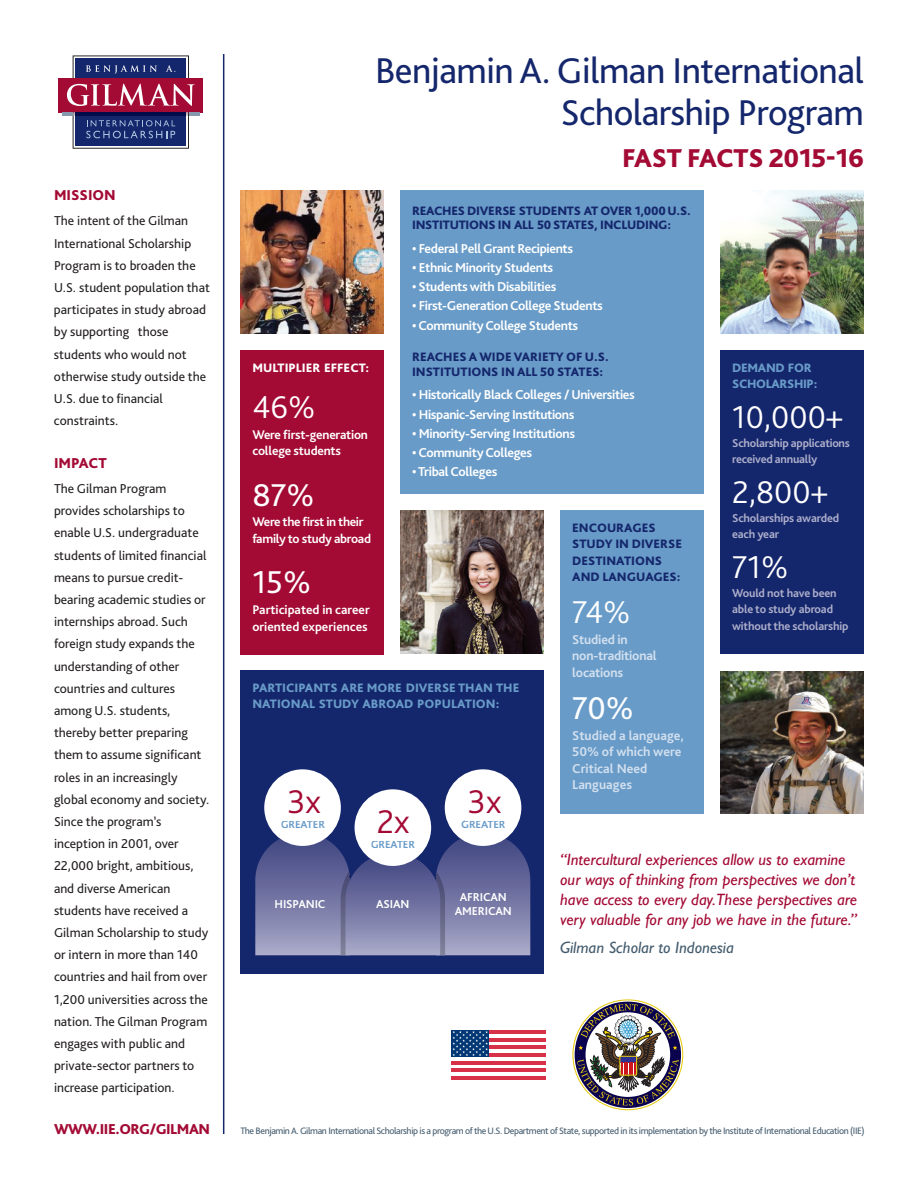
<style>
.page{position:relative;width:918px;height:1188px;background:#fff}
.page>*{position:absolute;margin:0;border:0;box-sizing:border-box;transform-origin:0 0}
.t1{font:37.5px/42px "Bliss Pro";letter-spacing:-.015em;color:#15276c;text-align:right}
.t2{font:300 34.5px "Bliss Pro";color:#a30a34}
.t3{font:300 33px "Bliss Pro";color:#fff}
.t4{font:33px "Bliss Pro";color:#fff}
.t5{font:800 27px "Bliss Pro";letter-spacing:-.01em;color:#a30a34}
.t6{font:italic 16.5px/19.8px "Gill Sans";color:#a30a34}
.t7{font:italic 16.5px "Gill Sans";color:#435b6d}
.t8{font:800 15px "Bliss Pro";letter-spacing:-.03em;color:#a30a34}
.t9{font:800 15px "Bliss Pro";color:#a30a34}
.t10{font:13.5px/22.2px "Bliss Pro";color:#231f20}
.t11{font:700 13.5px "Bliss Pro";letter-spacing:-.025em;color:#fff}
.t12{font:700 13.5px/16.5px "Bliss Pro";color:#d3e0ef}
.t13{font:700 13.2px/16.5px "Bliss Pro";letter-spacing:-.015em;color:#fff}
.t14{font:800 12.75px/16.5px "Bliss Pro";color:#15276c}
.t15{font:800 12.75px/14.7px "Bliss Pro";letter-spacing:-.02em;color:#15276c}
.t16{font:800 12.75px/16.5px "Bliss Pro";color:#689bc8}
.t17{font:800 12.75px/16.5px "Bliss Pro";letter-spacing:-.025em;color:#689bc8}
.t18{font:800 12.75px "Bliss Pro";color:#fff}
.t19{font:700 12px/16.5px "Bliss Pro";letter-spacing:-.015em;color:#aeafcc}
.t20{font:700 12px "Bliss Pro";letter-spacing:-.01em;color:#fff}
.t21{font:700 11.25px "Bliss Pro";letter-spacing:-.01em;color:#689bc8}
.t22{font:9.75px "Bliss Pro";letter-spacing:-.04em;color:#435b6d}
</style>
<div class="page">
<img style="left:400px;top:510px;width:144px;height:144px">
<img style="left:240px;top:190px;width:144px;height:144px">
<img style="left:720px;top:190px;width:144px;height:144px">
<hr style="left:451px;top:1061px;width:95px;height:4px;background:#d63146">
<hr style="left:451px;top:1068px;width:95px;height:4px;background:#d63146">
<hr style="left:451px;top:1076px;width:95px;height:4px;background:#d63146">
<hr style="left:489px;top:1030px;width:57px;height:4px;background:#d63146">
<hr style="left:489px;top:1038px;width:57px;height:4px;background:#d63146">
<hr style="left:489px;top:1045px;width:57px;height:4px;background:#d63146">
<hr style="left:489px;top:1053px;width:57px;height:4px;background:#d63146">
<svg style="left:451px;top:1030px;width:38px;height:27px"></svg>
<svg style="left:453px;top:1031px;width:35px;height:25px"></svg>
<svg style="left:570px;top:997px;width:115px;height:115px"></svg>
<svg style="left:577px;top:1004px;width:102px;height:102px"></svg>
<img style="left:720px;top:672px;width:144px;height:142px">
<div style="left:240px;top:670px;width:304px;height:304px;background:#15276c"></div>
<img style="left:255px;top:838px;width:91px;height:117px">
<div style="left:264px;top:769px;width:77px;height:77px;background:#fff;border-radius:50%"></div>
<img style="left:440px;top:833px;width:90px;height:122px">
<div style="left:445px;top:769px;width:76px;height:77px;background:#fff;border-radius:50%"></div>
<img style="left:346px;top:853px;width:94px;height:102px">
<div style="left:355px;top:789px;width:76px;height:77px;background:#fff;border-radius:50%"></div>
<img style="left:464px;top:907px;width:47px;height:8px">
<img style="left:464px;top:893px;width:42px;height:8px">
<img style="left:341px;top:876px;width:9px;height:79px">
<img style="left:275px;top:900px;width:50px;height:8px">
<svg style="left:347px;top:872px;width:4px;height:6px"></svg>
<img style="left:436px;top:876px;width:9px;height:79px">
<img style="left:376px;top:900px;width:33px;height:8px">
<svg style="left:455px;top:907px;width:9px;height:8px"></svg>
<svg style="left:436px;top:872px;width:3px;height:7px"></svg>
<svg style="left:460px;top:893px;width:4px;height:8px"></svg>
<div style="left:560px;top:510px;width:144px;height:304px;background:#689bc8"></div>
<div style="left:240px;top:350px;width:144px;height:304px;background:#a30a34"></div>
<div style="left:720px;top:350px;width:144px;height:304px;background:#15276c"></div>
<div style="left:400px;top:190px;width:304px;height:304px;background:#689bc8"></div>
<hr style="left:223px;top:54px;width:1px;height:1080px;background:#15276c">
<div style="left:58px;top:78px;width:145px;height:34px;background:#a30a34"></div>
<hr style="left:62px;top:112px;width:11px;height:4px;background:#8799af">
<hr style="left:189px;top:112px;width:11px;height:4px;background:#8799af">
<svg style="left:67px;top:55px;width:128px;height:94px"></svg>
<p class="t9" style="left:54px;top:188px;width:63px">MISSION</p>
<p class="t10" style="left:54px;top:211px;width:157px">The intent of the Gilman<br>International Scholarship<br>Program is to broaden the<br>U.S. student population that participates in study abroad by supporting those students who would not otherwise study outside the<br>U.S. due to financial constraints.</p>
<p class="t8" style="left:54px;top:456px;width:54px">IMPACT</p>
<p class="t10" style="left:54px;top:478px;width:157px">The Gilman Program provides scholarships to enable U.S. undergraduate students of limited financial means to pursue credit&shy;bearing academic studies or internships abroad. Such foreign study expands the understanding of other countries and cultures among U.S. students, thereby better preparing them to assume significant roles in an increasingly global economy and society.<br>Since the program’s inception in 2001, over<br>22,000 bright, ambitious, and diverse American students have received a<br>Gilman Scholarship to study or intern in more than 140 countries and hail from over<br>1,200 universities across the nation. The Gilman Program engages with public and private-sector partners to increase participation.</p>
<p class="t8" style="left:54px;top:1122px;width:158px">WWW.IIE.ORG/GILMAN</p>
<h1 class="t1" style="left:375px;top:51px;width:490px">Benjamin A. Gilman International<br>Scholarship Program</h1>
<h3 class="t5" style="left:622px;top:145px;width:243px">FAST FACTS 2015-16</h3>
<p class="t15" style="left:412px;top:204px;width:280px">REACHES DIVERSE STUDENTS AT OVER 1,000 U.S.<br>INSTITUTIONS IN ALL 50 STATES, INCLUDING:</p>
<p class="t11" style="left:412px;top:242px;width:163px">• Federal Pell Grant Recipients</p>
<p class="t11" style="left:412px;top:261px;width:143px">• Ethnic Minority Students</p>
<p class="t11" style="left:412px;top:281px;width:146px">• Students with Disabilities</p>
<p class="t11" style="left:412px;top:300px;width:192px">• First-Generation College Students</p>
<p class="t11" style="left:412px;top:319px;width:168px">• Community College Students</p>
<p class="t14" style="left:412px;top:350px;width:198px;line-height:14.7px">REACHES A WIDEVARIETY OF U.S.<br>INSTITUTIONS IN ALL 50 STATES:</p>
<p class="t11" style="left:412px;top:389px;width:224px">• Historically Black Colleges / Universities</p>
<p class="t11" style="left:412px;top:408px;width:164px">• Hispanic-Serving Institutions</p>
<p class="t11" style="left:412px;top:427px;width:164px">• Minority-Serving Institutions</p>
<p class="t11" style="left:412px;top:446px;width:122px">• Community Colleges</p>
<p class="t11" style="left:412px;top:466px;width:87px">•Tribal Colleges</p>
<p class="t18" style="left:252px;top:361px;width:118px">MULTIPLIER EFFECT:</p>
<h3 class="t3" style="left:252px;top:392px;width:64px">46%</h3>
<p class="t13" style="left:252px;top:427px;width:117px">Were first-generation college students</p>
<h3 class="t4" style="left:252px;top:480px;width:64px">87%</h3>
<p class="t13" style="left:252px;top:514px;width:120px">Were the first in their family to study abroad</p>
<h3 class="t4" style="left:252px;top:567px;width:60px">15%</h3>
<p class="t13" style="left:252px;top:602px;width:119px">Participated in career oriented experiences</p>
<p class="t14" style="left:572px;top:520px;width:111px">ENCOURAGES<br>STUDY IN DIVERSE<br>DESTINATIONS<br>AND LANGUAGES:</p>
<h3 class="t3" style="left:572px;top:597px;width:60px">74%</h3>
<p class="t12" style="left:572px;top:632px;width:86px">Studied in non-traditional locations</p>
<h3 class="t4" style="left:572px;top:693px;width:63px">70%</h3>
<p class="t12" style="left:572px;top:728px;width:113px">Studied a language,<br>50% of which were<br>Critical Need<br>Languages</p>
<p class="t16" style="left:252px;top:680px;width:269px">PARTICIPANTS ARE MORE DIVERSE THAN THE<br>NATIONAL STUDY ABROAD POPULATION:</p>
<h2 class="t2" style="left:287px;top:786px;width:35px">3x</h2>
<p class="t21" style="left:281px;top:820px;width:46px">GREATER</p>
<h2 class="t2" style="left:468px;top:786px;width:35px">3x</h2>
<p class="t21" style="left:461px;top:820px;width:46px">GREATER</p>
<h2 class="t2" style="left:377px;top:806px;width:34px">2x</h2>
<p class="t21" style="left:371px;top:840px;width:46px">GREATER</p>
<p class="t17" style="left:732px;top:360px;width:87px">DEMAND FOR<br>SCHOLARSHIP:</p>
<h3 class="t3" style="left:732px;top:402px;width:113px">10,000+</h3>
<p class="t19" style="left:732px;top:435px;width:119px">Scholarship applications received annually</p>
<h3 class="t3" style="left:732px;top:477px;width:97px">2,800+</h3>
<p class="t19" style="left:732px;top:510px;width:109px">Scholarships awarded each year</p>
<h3 class="t3" style="left:732px;top:552px;width:58px">71%</h3>
<p class="t19" style="left:732px;top:585px;width:118px">Would not have been able to study abroad without the scholarship</p>
<p class="t20" style="left:275px;top:898px;width:52px">HISPANIC</p>
<p class="t20" style="left:376px;top:898px;width:35px">ASIAN</p>
<p class="t20" style="left:460px;top:892px;width:49px">AFRICAN</p>
<p class="t20" style="left:455px;top:905px;width:59px">AMERICAN</p>
<p class="t6" style="left:560px;top:851px;width:298px">“Intercultural experiences allow us to examine our ways of thinking from perspectives we don’t have access to every day.These perspectives are very valuable for any job we have in the future.”</p>
<p class="t7" style="left:560px;top:941px;width:175px">Gilman Scholar to Indonesia</p>
<p class="t22" style="left:240px;top:1127px;width:626px">The BenjaminA.Gilman International Scholarship is a program of the U.S. Department of State, supported in its implementation by the Institute of International Education (IIE)</p>
</div>
